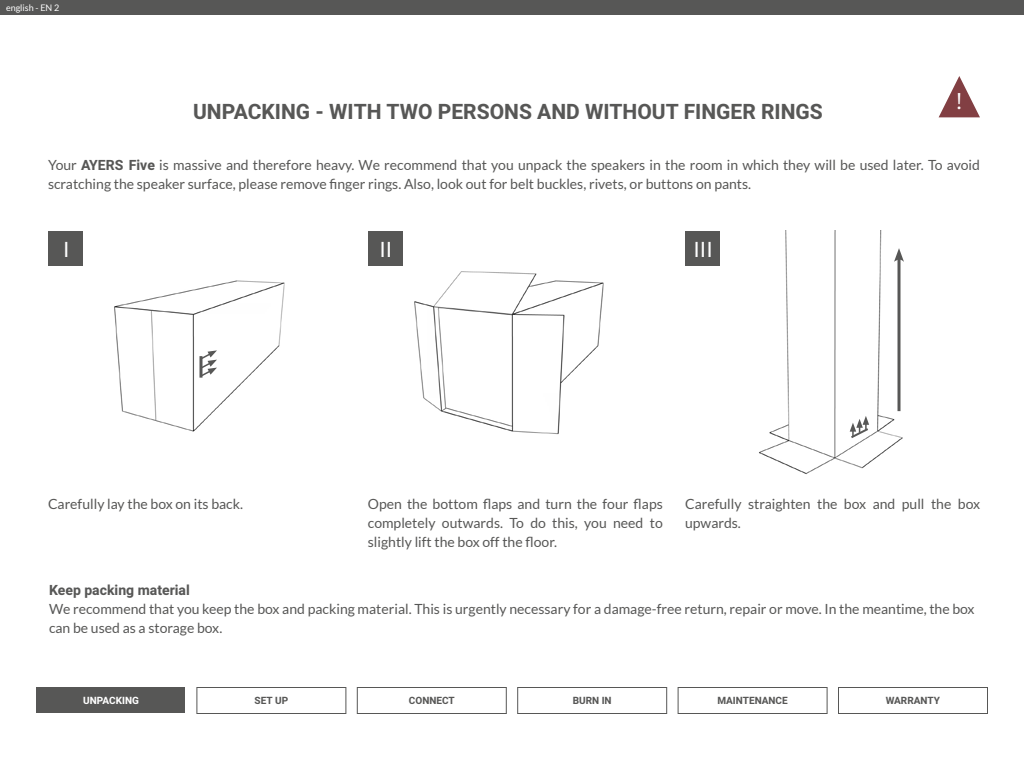
<style>
.page{position:relative;width:1024px;height:768px;background:#fff}
.page>*{position:absolute;margin:0;border:0;box-sizing:border-box;transform-origin:0 0}
.t1{font:22px "Azo Web";color:#fff}
.t2{font:700 21px "Heebo";color:#575756}
.t3{font:21px "Lato";color:#fff}
.t4{font:14px/19px "Lato";color:#575756}
.t5{font:700 14px "Heebo";color:#575756}
.t6{font:700 10px "Heebo";color:#575756}
.t7{font:700 10px "Heebo";color:#fff}
.t8{font:9px "Lato";color:#fff}
.s1{font-family:"Heebo";font-weight:700}
</style>
<div class="page">
<div style="left:36px;top:687px;width:150px;height:26px;background:#575756"></div>
<div style="left:357px;top:687px;width:150px;height:27px;border:1px solid #575756"></div>
<div style="left:517px;top:687px;width:150px;height:27px;border:1px solid #575756"></div>
<div style="left:678px;top:687px;width:150px;height:27px;border:1px solid #575756"></div>
<div style="left:838px;top:687px;width:150px;height:27px;border:1px solid #575756"></div>
<div style="left:196px;top:687px;width:150px;height:27px;border:1px solid #575756"></div>
<img style="left:414px;top:271px;width:190px;height:164px">
<img style="left:759px;top:231px;width:144px;height:244px">
<img style="left:114px;top:280px;width:171px;height:152px">
<div style="left:48px;top:231px;width:36px;height:35px;background:#575756"></div>
<div style="left:368px;top:231px;width:35px;height:35px;background:#575756"></div>
<div style="left:685px;top:231px;width:35px;height:35px;background:#575756"></div>
<hr style="left:898px;top:257px;width:3px;height:154px;background:#575756">
<svg style="left:894px;top:248px;width:10px;height:14px"></svg>
<svg style="left:199px;top:350px;width:18px;height:28px"></svg>
<svg style="left:849px;top:416px;width:21px;height:24px"></svg>
<svg style="left:939px;top:76px;width:41px;height:41px"></svg>
<div style="left:0;top:0;width:1024px;height:15px;background:#575756"></div>
<p class="t8" style="left:6px;top:3px;width:55px">english - EN 2</p>
<h2 class="t2" style="left:193px;top:97px;width:631px">UNPACKING - WITH TWO PERSONS AND WITHOUT FINGER RINGS</h2>
<h1 class="t1" style="left:956px;top:86px;width:8px">!</h1>
<p class="t4" style="left:48px;top:156px;width:934px">Your <span class="s1">AYERS Five</span> is massive and therefore heavy. We recommend that you unpack the speakers in the room in which they will be used later. To avoid scratching the speaker surface, please remove finger rings. Also, look out for belt buckles, rivets, or buttons on pants.</p>
<h2 class="t3" style="left:63px;top:237px;width:8px">I</h2>
<h2 class="t3" style="left:379px;top:237px;width:14px">II</h2>
<h2 class="t3" style="left:693px;top:237px;width:21px">III</h2>
<p class="t4" style="left:48px;top:494px;width:197px">Carefully lay the box on its back.</p>
<p class="t4" style="left:368px;top:494px;width:297px;text-align:justify">Open the bottom flaps and turn the four flaps completely outwards. To do this, you need to slightly lift the box off the floor.</p>
<p class="t4" style="left:685px;top:494px;width:296px">Carefully straighten the box and pull the box upwards.</p>
<p class="t5" style="left:49px;top:581px;width:142px">Keep packing material</p>
<p class="t4" style="left:49px;top:600px;width:927px">We recommend that you keep the box and packing material. This is urgently necessary for a damage-free return, repair or move. In the meantime, the box can be used as a storage box.</p>
<p class="t7" style="left:83px;top:694px;width:57px">UNPACKING</p>
<p class="t6" style="left:255px;top:694px;width:35px">SET UP</p>
<p class="t6" style="left:409px;top:694px;width:47px">CONNECT</p>
<p class="t6" style="left:573px;top:694px;width:40px">BURN IN</p>
<p class="t6" style="left:717px;top:694px;width:72px">MAINTENANCE</p>
<p class="t6" style="left:886px;top:694px;width:56px">WARRANTY</p>
</div>
